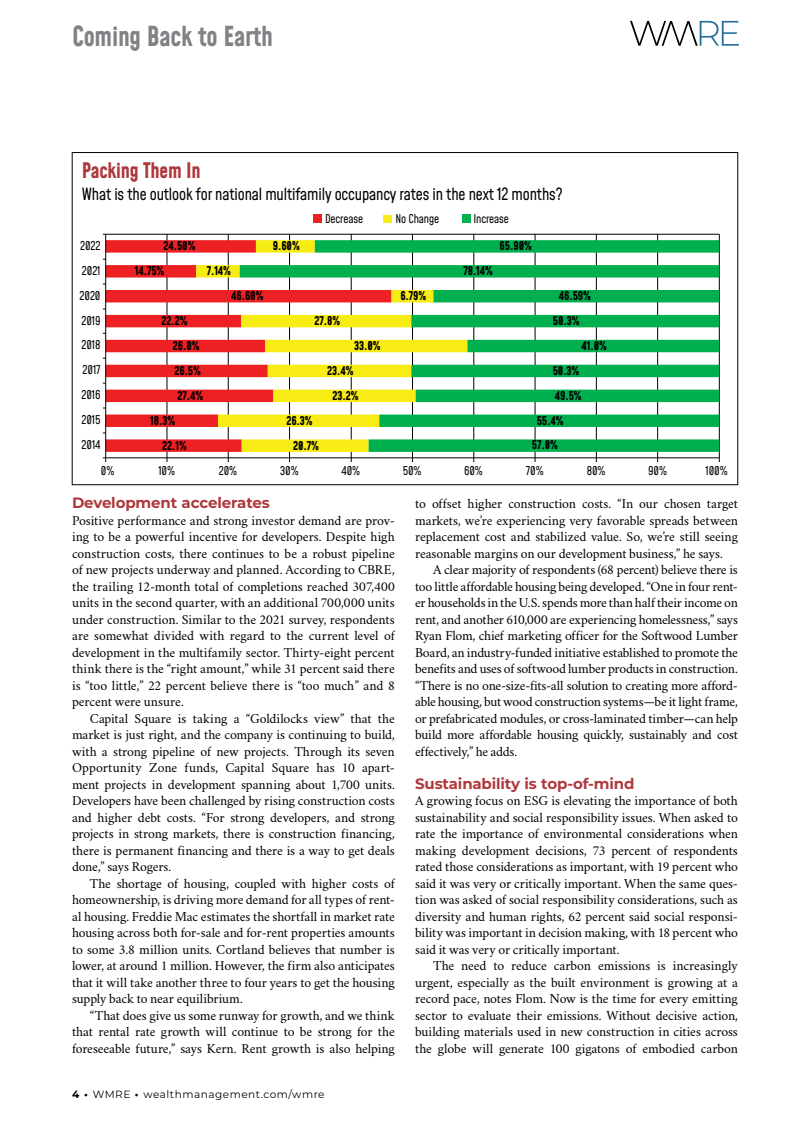
<style>
.page{position:relative;width:810px;height:1134px;background:#fff}
.page>*{position:absolute;margin:0;border:0;box-sizing:border-box;transform-origin:0 0}
.t1{font:700 27px "Mohave";letter-spacing:-.01em;color:#808285;scale:.95 1}
.t2{font:700 21px "Mohave";letter-spacing:-.01em;color:#af383d;scale:.95 1}
.t3{font:16.5px "Mohave";letter-spacing:-.01em;color:#000;scale:.95 1}
.t4{font:700 15px "Montserrat";letter-spacing:-.01em;color:#af383d}
.t5{font:13.5px/16.5px "Crimson";letter-spacing:-.01em;color:#000;text-align:justify}
.t6{font:700 11.85px "Mohave";letter-spacing:-.01em;color:#000;scale:.95 1}
.t7{font:11.85px "Mohave";letter-spacing:-.01em;color:#000;scale:.95 1}
.t8{font:10.5px "Montserrat";letter-spacing:.05em;color:#000}
.s1{font-weight:700}
</style>
<div class="page">
<hr style="left:167px;top:234px;width:1px;height:224px;background:#000">
<hr style="left:228px;top:234px;width:1px;height:224px;background:#000">
<hr style="left:289px;top:234px;width:1px;height:224px;background:#000">
<hr style="left:351px;top:234px;width:1px;height:224px;background:#000">
<hr style="left:412px;top:234px;width:1px;height:224px;background:#000">
<hr style="left:474px;top:234px;width:1px;height:224px;background:#000">
<hr style="left:535px;top:234px;width:1px;height:224px;background:#000">
<hr style="left:596px;top:234px;width:1px;height:224px;background:#000">
<hr style="left:657px;top:234px;width:1px;height:224px;background:#000">
<hr style="left:719px;top:234px;width:1px;height:224px;background:#000">
<svg style="left:106px;top:240px;width:90px;height:212px"></svg>
<svg style="left:196px;top:240px;width:44px;height:212px"></svg>
<svg style="left:240px;top:240px;width:479px;height:212px"></svg>
<hr style="left:106px;top:458px;width:613px;height:1px;background:#000">
<hr style="left:105px;top:234px;width:1px;height:224px;background:#000">
<hr style="left:106px;top:234px;width:613px;height:1px;background:#000">
<div style="left:313px;top:214px;width:9px;height:9px;background:#ed2024"></div>
<div style="left:384px;top:215px;width:8px;height:8px;background:#f7ec13"></div>
<div style="left:462px;top:215px;width:8px;height:8px;background:#00b04f"></div>
<svg style="left:630px;top:21px;width:109px;height:25px"></svg>
<h1 class="t1" style="left:72px;top:19px;width:213px">Coming Back to Earth</h1>
<h2 class="t2" style="left:82px;top:157px;width:127px">Packing Them In</h2>
<p class="t3" style="left:82px;top:184px;width:508px">What is the outlook for national multifamily occupancy rates in the next 12 months?</p>
<p class="t7" style="left:325px;top:211px;width:42px">Decrease</p>
<p class="t7" style="left:395px;top:211px;width:48px">No Change</p>
<p class="t7" style="left:473px;top:211px;width:39px">Increase</p>
<p class="t7" style="left:80px;top:238px;width:23px">2022</p>
<p class="t6" style="left:164px;top:239px;width:35px">24.50%</p>
<p class="t6" style="left:273px;top:238px;width:30px">9.60%</p>
<p class="t6" style="left:500px;top:238px;width:35px">65.90%</p>
<p class="t7" style="left:82px;top:263px;width:21px">2021</p>
<p class="t6" style="left:135px;top:263px;width:33px">14.75%</p>
<p class="t6" style="left:207px;top:263px;width:27px">7.14%</p>
<p class="t6" style="left:463px;top:263px;width:33px">78.14%</p>
<p class="t7" style="left:80px;top:288px;width:24px">2020</p>
<p class="t6" style="left:231px;top:288px;width:36px">46.60%</p>
<p class="t6" style="left:400px;top:288px;width:29px">6.79%</p>
<p class="t6" style="left:559px;top:288px;width:35px">46.59%</p>
<p class="t7" style="left:81px;top:313px;width:22px">2019</p>
<p class="t6" style="left:161px;top:313px;width:29px">22.2%</p>
<p class="t6" style="left:315px;top:313px;width:28px">27.8%</p>
<p class="t6" style="left:553px;top:313px;width:30px">50.3%</p>
<p class="t7" style="left:81px;top:338px;width:22px">2018</p>
<p class="t6" style="left:173px;top:338px;width:30px">26.0%</p>
<p class="t6" style="left:354px;top:338px;width:29px">33.0%</p>
<p class="t6" style="left:582px;top:338px;width:28px">41.0%</p>
<p class="t7" style="left:83px;top:362px;width:20px">2017</p>
<p class="t6" style="left:174px;top:363px;width:29px">26.5%</p>
<p class="t6" style="left:327px;top:363px;width:29px">23.4%</p>
<p class="t6" style="left:553px;top:363px;width:30px">50.3%</p>
<p class="t7" style="left:81px;top:387px;width:22px">2016</p>
<p class="t6" style="left:178px;top:388px;width:29px">27.4%</p>
<p class="t6" style="left:332px;top:388px;width:29px">23.2%</p>
<p class="t6" style="left:555px;top:388px;width:30px">49.5%</p>
<p class="t7" style="left:82px;top:412px;width:22px">2015</p>
<p class="t6" style="left:150px;top:413px;width:28px">18.3%</p>
<p class="t6" style="left:286px;top:413px;width:29px">26.3%</p>
<p class="t6" style="left:537px;top:413px;width:30px">55.4%</p>
<p class="t7" style="left:82px;top:437px;width:21px">2014</p>
<p class="t6" style="left:162px;top:438px;width:27px">22.1%</p>
<p class="t6" style="left:293px;top:438px;width:29px">20.7%</p>
<p class="t6" style="left:532px;top:438px;width:29px">57.0%</p>
<p class="t7" style="left:101px;top:464px;width:16px">0%</p>
<p class="t7" style="left:158px;top:464px;width:19px">10%</p>
<p class="t7" style="left:219px;top:464px;width:21px">20%</p>
<p class="t7" style="left:280px;top:464px;width:21px">30%</p>
<p class="t7" style="left:341px;top:464px;width:21px">40%</p>
<p class="t7" style="left:403px;top:464px;width:21px">50%</p>
<p class="t7" style="left:464px;top:464px;width:21px">60%</p>
<p class="t7" style="left:526px;top:464px;width:20px">70%</p>
<p class="t7" style="left:587px;top:464px;width:21px">80%</p>
<p class="t7" style="left:648px;top:464px;width:21px">90%</p>
<p class="t7" style="left:706px;top:464px;width:25px">100%</p>
<p class="t4" style="left:72px;top:492px;width:199px">Development accelerates</p>
<p class="t5" style="left:72px;top:511px;width:324px">Positive performance and strong investor demand are prov&shy;ing to be a powerful incentive for developers. Despite high construction costs, there continues to be a robust pipeline of new projects underway and planned. According to CBRE, the trailing 12-month total of completions reached 307,400 units in the second quarter, with an additional 700,000 units under construction. Similar to the 2021 survey, respondents are somewhat divided with regard to the current level of development in the multifamily sector. Thirty-eight percent think there is the “right amount,” while 31 percent said there is “too little,” 22 percent believe there is “too much” and 8 percent were unsure.</p>
<p class="t5" style="left:72px;top:709px;width:324px;text-indent:18px">Capital Square is taking a “Goldilocks view” that the market is just right, and the company is continuing to build, with a strong pipeline of new projects. Through its seven Opportunity Zone funds, Capital Square has 10 apart&shy;ment projects in development spanning about 1,700 units.<br>Developers have been challenged by rising construction costs and higher debt costs. “For strong developers, and strong projects in strong markets, there is construction financing, there is permanent financing and there is a way to get deals done,” says Rogers.</p>
<p class="t5" style="left:72px;top:874px;width:324px;text-indent:18px">The shortage of housing, coupled with higher costs of homeownership, is driving more demand for all types of rent&shy;al housing. Freddie Mac estimates the shortfall in market rate housing across both for-sale and for-rent properties amounts to some 3.8 million units. Cortland believes that number is lower, at around 1 million. However, the firm also anticipates that it will take another three to four years to get the housing supply back to near equilibrium.</p>
<p class="t5" style="left:72px;top:1006px;width:324px;text-indent:18px">“That does give us some runway for growth, and we think that rental rate growth will continue to be strong for the foreseeable future,” says Kern. Rent growth is also helping</p>
<p class="t8" style="left:72px;top:1087px;width:254px"><span class="s1">4 •</span> WMRE <span class="s1">•</span> wealthmanagement.com/wmre</p>
<p class="t5" style="left:415px;top:495px;width:324px">to offset higher construction costs. “In our chosen target markets, we’re experiencing very favorable spreads between replacement cost and stabilized value. So, we’re still seeing reasonable margins on our development business,” he says.</p>
<p class="t5" style="left:415px;top:561px;width:324px;text-indent:18px">A clear majority of respondents (68 percent) believe there is too little affordable housing being developed. “One in four rent&shy;er households in the U.S. spends more than half their income on rent, and another 610,000 are experiencing homelessness,” says Ryan Flom, chief marketing officer for the Softwood Lumber Board, an industry-funded initiative established to promote the benefits and uses of softwood lumber products in construction. “There is no one-size-fits-all solution to creating more afford&shy;able housing, but wood construction systems—be it light frame, or prefabricated modules, or cross-laminated timber—can help build more affordable housing quickly, sustainably and cost effectively,” he adds.</p>
<p class="t4" style="left:415px;top:773px;width:221px">Sustainability is top-of-mind</p>
<p class="t5" style="left:415px;top:792px;width:324px">A growing focus on ESG is elevating the importance of both sustainability and social responsibility issues. When asked to rate the importance of environmental considerations when making development decisions, 73 percent of respondents rated those considerations as important, with 19 percent who said it was very or critically important. When the same ques&shy;tion was asked of social responsibility considerations, such as diversity and human rights, 62 percent said social responsi&shy;bility was important in decision making, with 18 percent who said it was very or critically important.</p>
<p class="t5" style="left:415px;top:957px;width:324px;text-indent:18px">The need to reduce carbon emissions is increasingly urgent, especially as the built environment is growing at a record pace, notes Flom. Now is the time for every emitting sector to evaluate their emissions. Without decisive action, building materials used in new construction in cities across the globe will generate 100 gigatons of embodied carbon</p>
</div>
